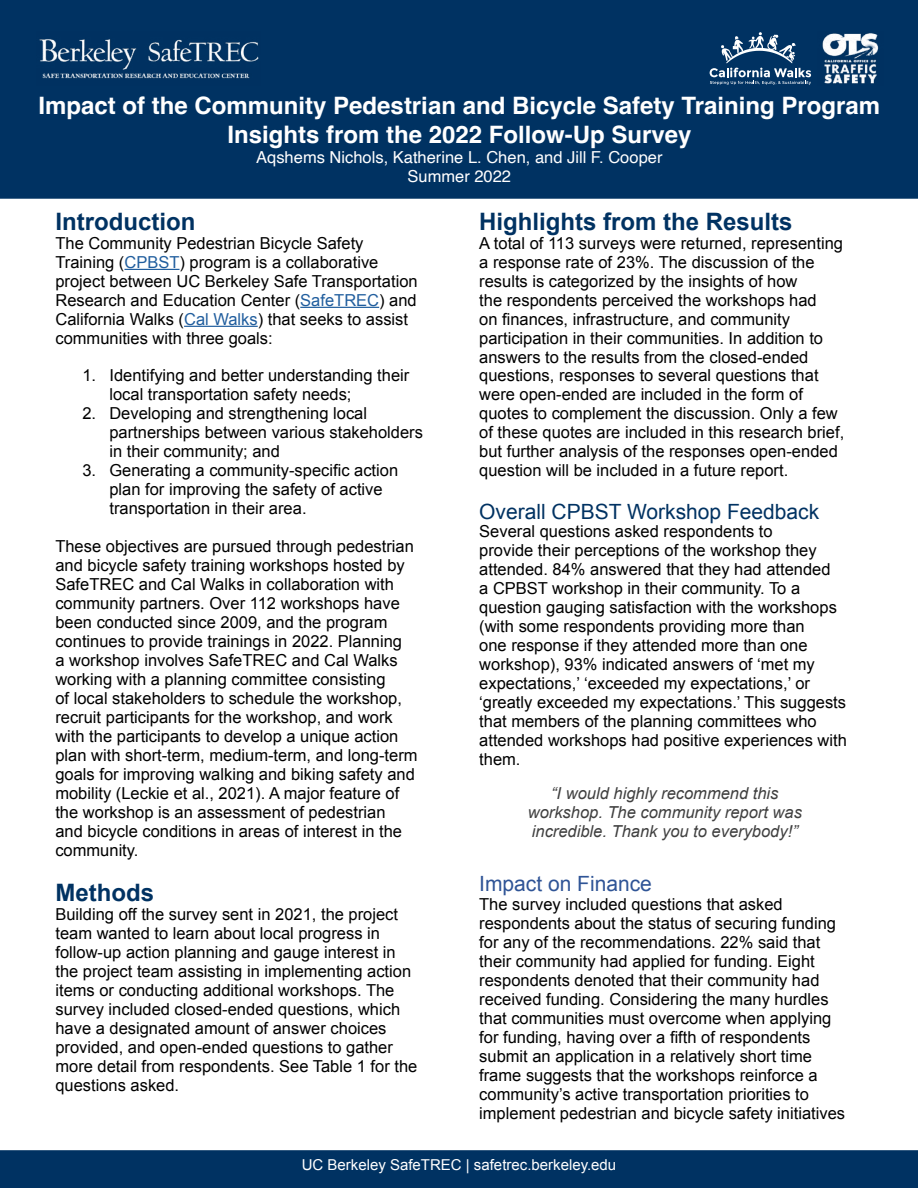
<style>
.page{position:relative;width:918px;height:1188px;background:#fff}
.page>*{position:absolute;margin:0;border:0;box-sizing:border-box;transform-origin:0 0}
.t1{font:700 24px/28.8px "Helvetica";color:#fff;text-align:center}
.t2{font:700 24px "Arial";color:#003262}
.t3{font:21px "Arial";color:#003262}
.t4{font:21px "Arial";color:#2f5496}
.t5{font:16.5px/18.9px "Arial";color:#000}
.t6{font:italic 16.5px/19px "Arial";color:#404040;text-align:center}
.t7{font:16.5px/19.8px "Helvetica";color:#fff;text-align:center}
.t8{font:15px "Arial";color:#fff}
.s1{color:#215e9e}
</style>
<div class="page">
<div style="left:1px;top:1px;width:917px;height:197px;background:#003262"></div>
<div style="left:0;top:0;width:918px;height:199px;border:2px solid #003262"></div>
<div style="left:1px;top:1151px;width:916px;height:36px;background:#003262"></div>
<div style="left:0;top:1150px;width:918px;height:38px;border:2px solid #003262"></div>
<svg style="left:710px;top:32px;width:101px;height:53px"></svg>
<img style="left:822px;top:33px;width:57px;height:51px">
<img style="left:39px;top:39px;width:220px;height:40px">
<hr style="left:125px;top:269px;width:55px;height:1px;background:#215e9e">
<hr style="left:300px;top:307px;width:79px;height:1px;background:#215e9e">
<hr style="left:184px;top:326px;width:74px;height:1px;background:#215e9e">
<h1 class="t1" style="left:39px;top:94px;width:843px">Impact of the Community Pedestrian and Bicycle Safety Training Program<br>Insights from the 2022 Follow-Up Survey</h1>
<p class="t7" style="left:256px;top:147px;width:408px">Aqshems Nichols, Katherine L. Chen, and Jill F. Cooper<br>Summer 2022</p>
<h1 class="t2" style="left:55px;top:205px;width:141px">Introduction</h1>
<p class="t5" style="left:55px;top:234px;width:364px">The Community Pedestrian Bicycle Safety Training (<span class="s1">CPBST</span>) program is a collaborative project between UC Berkeley Safe Transportation Research and Education Center (<span class="s1">SafeTREC</span>) and California Walks (<span class="s1">Cal Walks</span>) that seeks to assist communities with three goals:</p>
<p class="t5" style="left:109px;top:366px;width:301px;text-indent:-27px">1. Identifying and better understanding their local transportation safety needs;</p>
<p class="t5" style="left:109px;top:404px;width:315px;text-indent:-27px">2. Developing and strengthening local partnerships between various stakeholders in their community; and</p>
<p class="t5" style="left:109px;top:461px;width:290px;text-indent:-27px">3. Generating a community-specific action plan for improving the safety of active transportation in their area.</p>
<p class="t5" style="left:55px;top:537px;width:364px">These objectives are pursued through pedestrian and bicycle safety training workshops hosted by SafeTREC and Cal Walks in collaboration with community partners. Over 112 workshops have been conducted since 2009, and the program continues to provide trainings in 2022. Planning<br>a workshop involves SafeTREC and Cal Walks working with a planning committee consisting<br>of local stakeholders to schedule the workshop, recruit participants for the workshop, and work with the participants to develop a unique action plan with short-term, medium-term, and long-term goals for improving walking and biking safety and mobility (Leckie et al., 2021). A major feature of the workshop is an assessment of pedestrian<br>and bicycle conditions in areas of interest in the community.</p>
<h1 class="t2" style="left:55px;top:877px;width:100px">Methods</h1>
<p class="t5" style="left:55px;top:905px;width:363px">Building off the survey sent in 2021, the project team wanted to learn about local progress in follow-up action planning and gauge interest in the project team assisting in implementing action items or conducting additional workshops. The survey included closed-ended questions, which have a designated amount of answer choices provided, and open-ended questions to gather more detail from respondents. See Table 1 for the questions asked.</p>
<h1 class="t2" style="left:479px;top:205px;width:315px">Highlights from the Results</h1>
<p class="t5" style="left:479px;top:234px;width:367px">A total of 113 surveys were returned, representing a response rate of 23%. The discussion of the results is categorized by the insights of how<br>the respondents perceived the workshops had<br>on finances, infrastructure, and community participation in their communities. In addition to answers to the results from the closed-ended questions, responses to several questions that were open-ended are included in the form of quotes to complement the discussion. Only a few of these quotes are included in this research brief, but further analysis of the responses open-ended question will be included in a future report.</p>
<p class="t3" style="left:479px;top:497px;width:342px">Overall CPBST Workshop Feedback</p>
<p class="t5" style="left:479px;top:522px;width:369px">Several questions asked respondents to<br>provide their perceptions of the workshop they attended. 84% answered that they had attended<br>a CPBST workshop in their community. To a question gauging satisfaction with the workshops (with some respondents providing more than<br>one response if they attended more than one workshop), 93% indicated answers of ‘met my expectations,’ ‘exceeded my expectations,’ or ‘greatly exceeded my expectations.’ This suggests that members of the planning committees who attended workshops had positive experiences with them.</p>
<p class="t6" style="left:528px;top:784px;width:276px">“I would highly recommend this workshop. The community report was incredible. Thank you to everybody!”</p>
<p class="t4" style="left:479px;top:870px;width:174px">Impact on Finance</p>
<p class="t5" style="left:479px;top:895px;width:367px">The survey included questions that asked respondents about the status of securing funding for any of the recommendations. 22% said that their community had applied for funding. Eight respondents denoted that their community had received funding. Considering the many hurdles that communities must overcome when applying for funding, having over a fifth of respondents submit an application in a relatively short time frame suggests that the workshops reinforce a community’s active transportation priorities to implement pedestrian and bicycle safety initiatives</p>
<p class="t8" style="left:302px;top:1155px;width:316px">UC Berkeley SafeTREC | safetrec.berkeley.edu</p>
</div>
